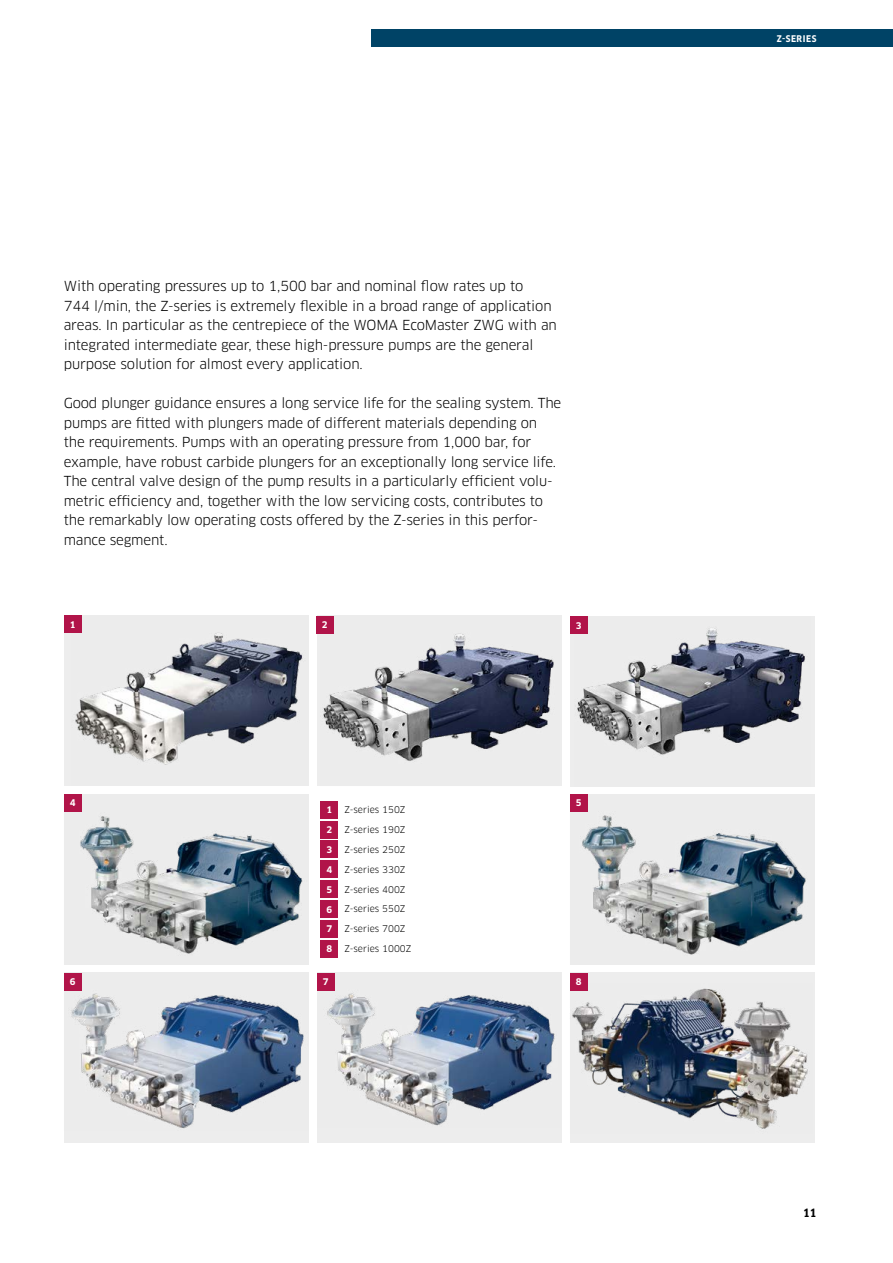
<style>
.page{position:relative;width:893px;height:1263px;background:#fff}
.page>*{position:absolute;margin:0;border:0;box-sizing:border-box;transform-origin:0 0}
.t1{font:13.5px/19.5px "Clan Pro";letter-spacing:-.01em;color:#000}
.t2{font:700 11.25px "Clan Pro Narr";color:#000}
.t3{font:9px/19.8px "Clan Pro";color:#000}
.t4{font:700 9px "Clan Pro";color:#fff}
.t5{font:700 9px "Clan Pro Narr";letter-spacing:.06em;color:#fff}
</style>
<div class="page">
<div style="left:372px;top:30px;width:521px;height:17px;background:#004366"></div>
<img style="left:64px;top:794px;width:244px;height:170px">
<div style="left:64px;top:794px;width:17px;height:18px;background:#b11449"></div>
<div style="left:317px;top:616px;width:244px;height:170px;background:#ededed"></div>
<img style="left:321px;top:616px;width:233px;height:145px">
<div style="left:316px;top:616px;width:17px;height:17px;background:#b11449"></div>
<div style="left:64px;top:973px;width:244px;height:170px;background:#ededed"></div>
<img style="left:64px;top:973px;width:240px;height:156px">
<div style="left:64px;top:973px;width:17px;height:17px;background:#b11449"></div>
<div style="left:64px;top:615px;width:244px;height:171px;background:#ededed"></div>
<img style="left:75px;top:615px;width:228px;height:150px">
<div style="left:64px;top:615px;width:17px;height:18px;background:#b11449"></div>
<img style="left:570px;top:794px;width:244px;height:170px">
<div style="left:570px;top:794px;width:17px;height:18px;background:#b11449"></div>
<div style="left:317px;top:973px;width:244px;height:170px;background:#ededed"></div>
<img style="left:317px;top:973px;width:238px;height:153px">
<div style="left:570px;top:973px;width:244px;height:170px;background:#ededed"></div>
<img style="left:570px;top:984px;width:238px;height:145px">
<div style="left:570px;top:973px;width:17px;height:17px;background:#b11449"></div>
<div style="left:570px;top:616px;width:244px;height:170px;background:#ededed"></div>
<img style="left:577px;top:616px;width:228px;height:139px">
<div style="left:570px;top:616px;width:17px;height:18px;background:#b11449"></div>
<div style="left:321px;top:880px;width:17px;height:18px;background:#b11449"></div>
<div style="left:321px;top:801px;width:17px;height:17px;background:#b11449"></div>
<div style="left:321px;top:920px;width:17px;height:18px;background:#b11449"></div>
<div style="left:321px;top:841px;width:17px;height:17px;background:#b11449"></div>
<div style="left:321px;top:900px;width:17px;height:18px;background:#b11449"></div>
<div style="left:321px;top:821px;width:17px;height:17px;background:#b11449"></div>
<div style="left:321px;top:940px;width:17px;height:17px;background:#b11449"></div>
<div style="left:321px;top:860px;width:17px;height:18px;background:#b11449"></div>
<div style="left:317px;top:973px;width:17px;height:17px;background:#b11449"></div>
<p class="t1" style="left:64px;top:276px;width:495px">With operating pressures up to 1,500 bar and nominal flow rates up to<br>744 l/min, the Z-series is extremely flexible in a broad range of application areas. In particular as the centrepiece of the WOMA EcoMaster ZWG with an integrated intermediate gear, these high-pressure pumps are the general purpose solution for almost every application.</p>
<p class="t1" style="left:64px;top:393px;width:499px">Good plunger guidance ensures a long service life for the sealing system. The pumps are fitted with plungers made of different materials depending on the requirements. Pumps with an operating pressure from 1,000 bar, for example, have robust carbide plungers for an exceptionally long service life.<br>The central valve design of the pump results in a particularly efficient volu&shy;metric efficiency and, together with the low servicing costs, contributes to the remarkably low operating costs offered by the Z-series in this perfor&shy;mance segment.</p>
<p class="t4" style="left:70px;top:619px;width:7px">1</p>
<p class="t4" style="left:322px;top:620px;width:7px">2</p>
<p class="t4" style="left:576px;top:620px;width:7px">3</p>
<p class="t4" style="left:70px;top:798px;width:7px">4</p>
<p class="t4" style="left:70px;top:976px;width:7px">6</p>
<p class="t4" style="left:327px;top:805px;width:7px">1</p>
<p class="t4" style="left:327px;top:824px;width:7px">2</p>
<p class="t4" style="left:327px;top:844px;width:7px">3</p>
<p class="t4" style="left:327px;top:864px;width:7px">4</p>
<p class="t4" style="left:327px;top:884px;width:7px">5</p>
<p class="t4" style="left:327px;top:904px;width:7px">6</p>
<p class="t4" style="left:327px;top:924px;width:7px">7</p>
<p class="t4" style="left:327px;top:944px;width:7px">8</p>
<p class="t4" style="left:323px;top:976px;width:7px">7</p>
<p class="t3" style="left:345px;top:800px;width:68px">Z-series 150Z<br>Z-series 190Z<br>Z-series 250Z<br>Z-series 330Z<br>Z-series 400Z<br>Z-series 550Z<br>Z-series 700Z<br>Z-series 1000Z</p>
<p class="t4" style="left:576px;top:798px;width:7px">5</p>
<p class="t4" style="left:576px;top:976px;width:7px">8</p>
<p class="t5" style="left:777px;top:33px;width:41px">Z-SERIES</p>
<p class="t2" style="left:803px;top:1206px;width:15px">11</p>
</div>
